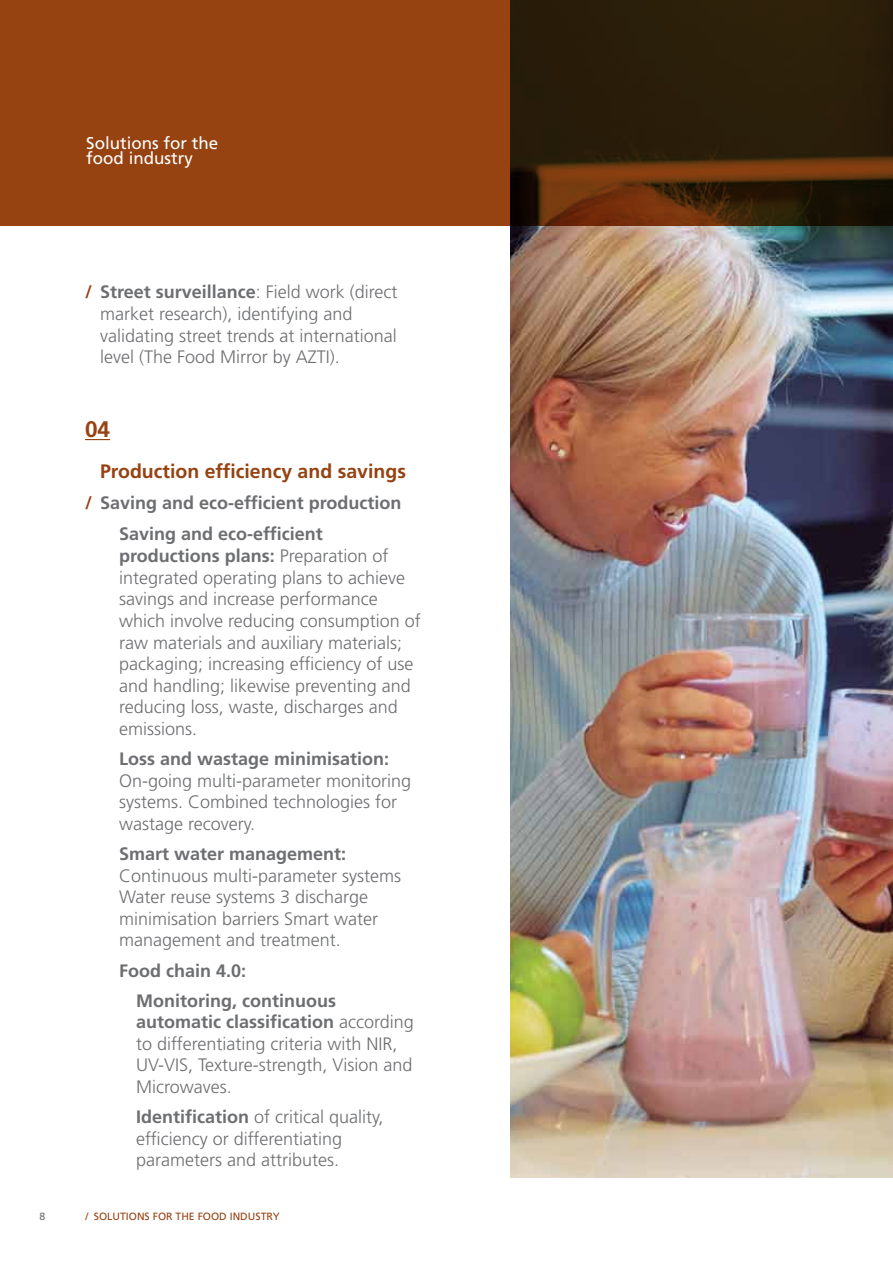
<style>
.page{position:relative;width:893px;height:1263px;background:#fff}
.page>*{position:absolute;margin:0;border:0;box-sizing:border-box;transform-origin:0 0}
.t1{font:700 22.5px "Frutiger LT Std";color:#964211}
.t2{font:700 19.5px "Frutiger LT Std";color:#964211}
.t3{font:300 18px/21.6px "Frutiger LT Std";color:#6d6e71}
.t4{font:700 18px/31px "Frutiger LT Std";color:#6d6e71}
.t5{font:16.95px/15.3px "Frutiger LT Std";color:#fff}
.t6{font:10.5px "Frutiger LT Std";color:#964211}
.t7{font:10.5px "Frutiger LT Std";color:#6d6e71}
.s1{font-weight:700;color:#964211}
.s2{font-weight:700}
.s3{color:#964211}
</style>
<div class="page">
<img style="left:510px;top:226px;width:383px;height:952px">
<svg style="left:0;top:0;width:893px;height:226px;background:#6c330d"></svg>
<svg style="left:85px;top:439px;width:25px;height:1px"></svg>
<p class="t5" style="left:86px;top:136px;width:134px">Solutions for the food industry</p>
<p class="t3" style="left:100px;top:282px;width:299px;text-indent:-15px"><span class="s1">/</span> <span class="s2">Street surveillance</span>: Field work (direct market research), identifying and validating street trends at international level (The Food Mirror by AZTI).</p>
<p class="t1" style="left:85px;top:416px;width:27px">04</p>
<p class="t2" style="left:100px;top:459px;width:307px">Production efficiency and savings</p>
<p class="t4" style="left:119px;top:487px;width:284px;text-indent:-34px"><span class="s3">/</span> Saving and eco-efficient production<br>Saving and eco-efficient</p>
<p class="t3" style="left:119px;top:545px;width:303px"><span class="s2">productions plans:</span> Preparation of integrated operating plans to achieve savings and increase performance which involve reducing consumption of raw materials and auxiliary materials; packaging; increasing efficiency of use and handling; likewise preventing and reducing loss, waste, discharges and emissions.</p>
<p class="t4" style="left:119px;top:743px;width:272px">Loss and wastage minimisation:</p>
<p class="t3" style="left:119px;top:770px;width:294px">On-going multi-parameter monitoring systems. Combined technologies for wastage recovery.</p>
<p class="t4" style="left:119px;top:838px;width:229px">Smart water management:</p>
<p class="t3" style="left:119px;top:865px;width:284px">Continuous multi-parameter systems Water reuse systems 3 discharge minimisation barriers Smart water management and treatment.</p>
<p class="t4" style="left:136px;top:955px;width:201px;line-height:30.2px;text-indent:-17px">Food chain 4.0:<br>Monitoring, continuous</p>
<p class="t3" style="left:136px;top:1011px;width:279px"><span class="s2">automatic classification</span> according to differentiating criteria with NIR,<br>UV-VIS, Texture-strength, Vision and<br>Microwaves.</p>
<p class="t3" style="left:136px;top:1106px;width:249px"><span class="s2">Identification</span> of critical quality, efficiency or differentiating parameters and attributes.</p>
<p class="t7" style="left:40px;top:1210px;width:7px">8</p>
<p class="t6" style="left:85px;top:1210px;width:196px">/ SOLUTIONS FOR THE FOOD INDUSTRY</p>
</div>
